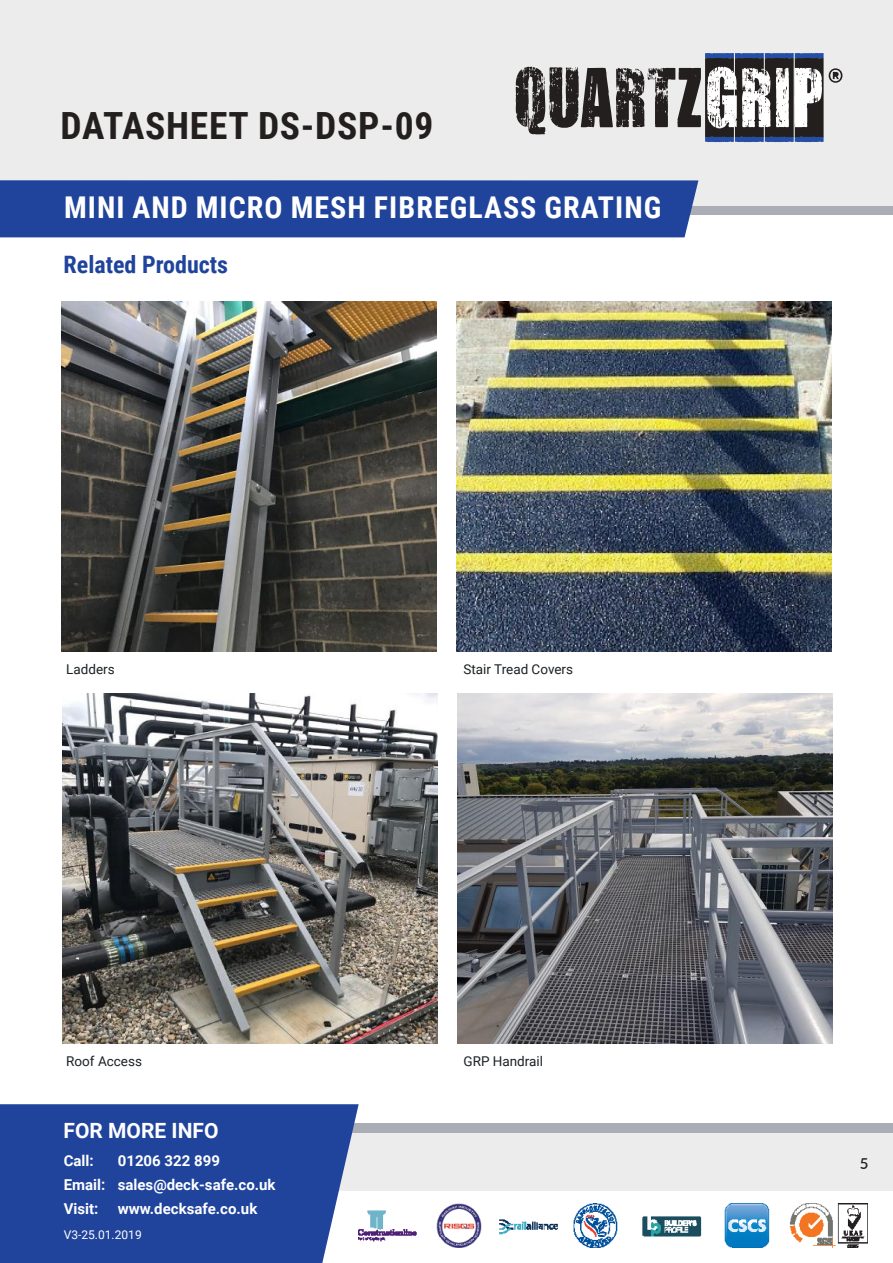
<style>
.page{position:relative;width:893px;height:1263px;background:#fff}
.page>*{position:absolute;margin:0;border:0;box-sizing:border-box;transform-origin:0 0}
.t1{font:700 37.5px "Roboto Condensed";letter-spacing:.02em;color:#241f1f}
.t2{font:700 30px "Roboto Condensed";letter-spacing:.035em;color:#fff}
.t3{font:700 24px "Roboto Condensed";color:#20449c}
.t4{font:700 21px "Roboto";color:#fff}
.t5{font:700 15px/24px "Roboto";color:#fff}
.t6{font:600 15px "Lato";color:#241f1f}
.t7{font:13.5px "Roboto";color:#1b2124}
.t8{font:12px "Roboto";color:#fff}
</style>
<div class="page">
<div style="left:0;top:0;width:893px;height:1191px;background:#edecec"></div>
<div style="left:0;top:215px;width:893px;height:908px;background:#fff"></div>
<div style="left:0;top:1104px;width:359px;height:159px;background:#20449c"></div>
<img style="left:358px;top:1203px;width:509px;height:44px">
<img style="left:458px;top:694px;width:375px;height:349px">
<img style="left:62px;top:694px;width:376px;height:349px">
<img style="left:62px;top:302px;width:375px;height:350px">
<img style="left:457px;top:302px;width:375px;height:350px">
<div style="left:0;top:180px;width:698px;height:57px;background:#20449c"></div>
<svg style="left:516px;top:53px;width:326px;height:89px"></svg>
<h1 class="t1" style="left:61px;top:99px;width:374px">DATASHEET DS-DSP-09</h1>
<h2 class="t2" style="left:64px;top:186px;width:599px">MINI AND MICRO MESH FIBREGLASS GRATING</h2>
<h3 class="t3" style="left:64px;top:248px;width:166px">Related Products</h3>
<p class="t7" style="left:66px;top:660px;width:50px">Ladders</p>
<p class="t7" style="left:66px;top:1052px;width:77px">Roof Access</p>
<h3 class="t4" style="left:64px;top:1115px;width:156px">FOR MORE INFO</h3>
<p class="t5" style="left:64px;top:1148px;width:32px">Call:</p>
<p class="t5" style="left:64px;top:1148px;width:213px;text-indent:54px">01206 322 899<br>Email: sales@deck-safe.co.uk<br>Visit:</p>
<p class="t5" style="left:118px;top:1196px;width:141px">www.decksafe.co.uk</p>
<p class="t8" style="left:64px;top:1226px;width:79px">V3-25.01.2019</p>
<p class="t7" style="left:463px;top:660px;width:111px">Stair Tread Covers</p>
<p class="t7" style="left:463px;top:1052px;width:81px">GRP Handrail</p>
<p class="t6" style="left:860px;top:1152px;width:10px">5</p>
</div>
